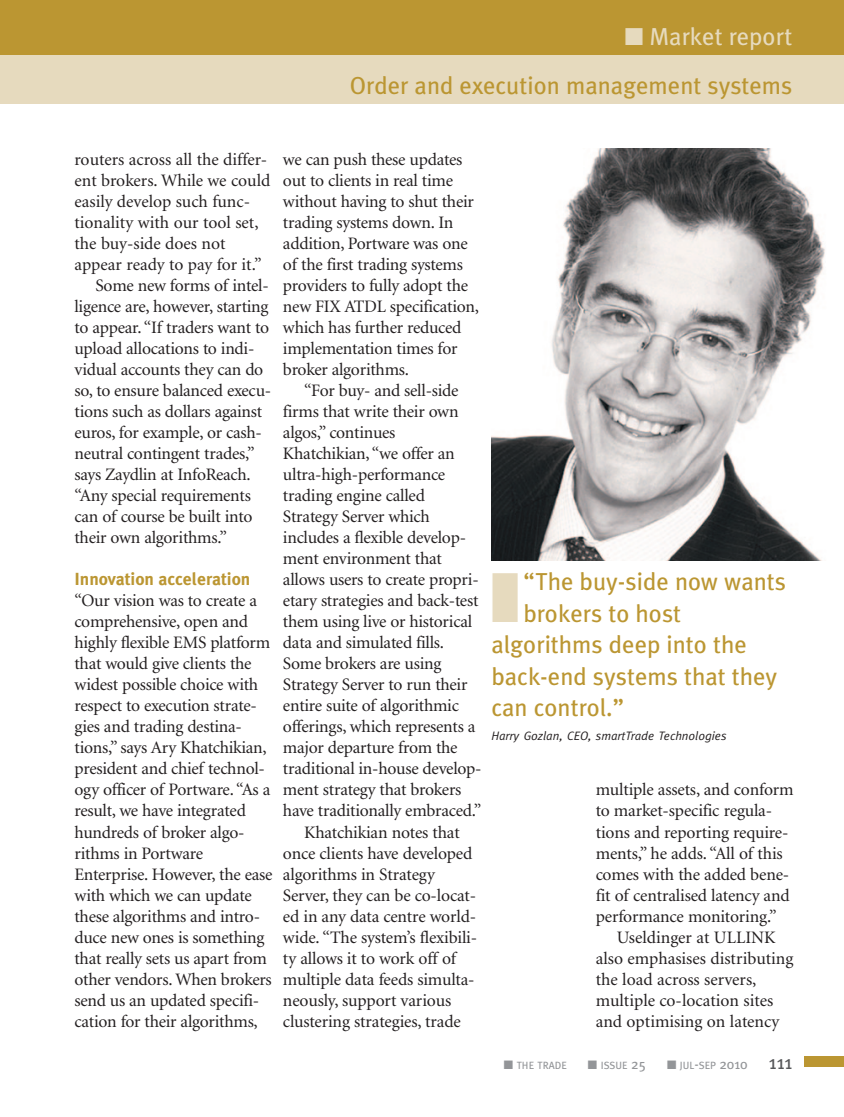
<style>
.page{position:relative;width:844px;height:1117px;background:#fff}
.page>*{position:absolute;margin:0;border:0;box-sizing:border-box;transform-origin:0 0}
.t1{font:24.5px "Meta Plus";color:#bb9632}
.t2{font:24.5px "Meta Plus";color:#e6dabe}
.t3{font:17.5px/21px "Minion";letter-spacing:-.015em;color:#231f20}
.t4{font:700 17.5px "Meta Plus";color:#bb9632}
.t5{font:italic 12.25px "Meta";color:#231f20}
.t6{font:10.5px "Meta Plus";color:#939598}
.s1{color:#e6dabe}
.s2{font-size:14px}
.s3{font-size:19.25px;color:#57585a}
</style>
<div class="page">
<div style="left:804px;top:1055px;width:39px;height:11px;background:#bb9632"></div>
<div style="left:0;top:45px;width:843px;height:59px;background:#e6dabe"></div>
<div style="left:0;top:0;width:843px;height:55px;background:#bb9632"></div>
<img style="left:491px;top:149px;width:334px;height:412px">
<h1 class="t2" style="left:624px;top:22px;width:169px">■ Market report</h1>
<h1 class="t1" style="left:350px;top:72px;width:444px">Order and execution management systems</h1>
<p class="t3" style="left:74px;top:149px;width:194px">routers across all the differ-</p>
<p class="t3" style="left:74px;top:170px;width:197px">ent brokers. While we could</p>
<p class="t3" style="left:74px;top:191px;width:177px">easily develop such func-</p>
<p class="t3" style="left:74px;top:212px;width:185px">tionality with our tool set,</p>
<p class="t3" style="left:74px;top:233px;width:153px">the buy-side does not</p>
<p class="t3" style="left:74px;top:254px;width:188px">appear ready to pay for it.”</p>
<p class="t3" style="left:95px;top:275px;width:175px">Some new forms of intel-</p>
<p class="t3" style="left:74px;top:296px;width:195px">ligence are, however, starting</p>
<p class="t3" style="left:74px;top:317px;width:196px">to appear. “If traders want to</p>
<p class="t3" style="left:74px;top:338px;width:181px">upload allocations to indi-</p>
<p class="t3" style="left:74px;top:359px;width:190px">vidual accounts they can do</p>
<p class="t3" style="left:74px;top:380px;width:198px">so, to ensure balanced execu-</p>
<p class="t3" style="left:74px;top:401px;width:189px">tions such as dollars against</p>
<p class="t3" style="left:74px;top:422px;width:189px">euros, for example, or cash-</p>
<p class="t3" style="left:74px;top:443px;width:182px">neutral contingent trades,”</p>
<p class="t3" style="left:74px;top:464px;width:178px">says Zaydlin at InfoReach.</p>
<p class="t3" style="left:74px;top:485px;width:178px">“Any special requirements</p>
<p class="t3" style="left:74px;top:506px;width:179px">can of course be built into</p>
<p class="t3" style="left:74px;top:527px;width:154px">their own algorithms.”</p>
<p class="t4" style="left:74px;top:569px;width:177px">Innovation acceleration</p>
<p class="t3" style="left:74px;top:590px;width:199px">“Our vision was to create a comprehensive, open and highly flexible EMS platform that would give clients the widest possible choice with respect to execution strate&shy;gies and trading destina&shy;tions,” says Ary Khatchikian, president and chief technol&shy;ogy officer of Portware. “As a result, we have integrated hundreds of broker algo&shy;rithms in Portware<br>Enterprise. However, the ease with which we can update these algorithms and intro&shy;duce new ones is something that really sets us apart from other vendors. When brokers send us an updated specifi&shy;cation for their algorithms,</p>
<p class="t3" style="left:283px;top:149px;width:197px">we can push these updates out to clients in real time without having to shut their trading systems down. In addition, Portware was one of the first trading systems providers to fully adopt the new FIX ATDL specification, which has further reduced implementation times for broker algorithms.</p>
<p class="t3" style="left:304px;top:380px;width:156px">“For buy- and sell-side</p>
<p class="t3" style="left:283px;top:401px;width:177px">firms that write their own</p>
<p class="t3" style="left:283px;top:422px;width:114px">algos,” continues</p>
<p class="t3" style="left:283px;top:443px;width:173px">Khatchikian, “we offer an</p>
<p class="t3" style="left:283px;top:464px;width:164px">ultra-high-performance</p>
<p class="t3" style="left:283px;top:485px;width:143px">trading engine called</p>
<p class="t3" style="left:283px;top:506px;width:148px">Strategy Server which</p>
<p class="t3" style="left:283px;top:527px;width:184px">includes a flexible develop-</p>
<p class="t3" style="left:283px;top:548px;width:160px">ment environment that</p>
<p class="t3" style="left:283px;top:569px;width:197px">allows users to create propri-</p>
<p class="t3" style="left:283px;top:590px;width:197px">etary strategies and back-test</p>
<p class="t3" style="left:283px;top:611px;width:191px">them using live or historical</p>
<p class="t3" style="left:283px;top:632px;width:162px">data and simulated fills.</p>
<p class="t3" style="left:283px;top:653px;width:160px">Some brokers are using</p>
<p class="t3" style="left:283px;top:674px;width:186px">Strategy Server to run their</p>
<p class="t3" style="left:283px;top:695px;width:177px">entire suite of algorithmic</p>
<p class="t3" style="left:283px;top:716px;width:194px">offerings, which represents a</p>
<p class="t3" style="left:283px;top:737px;width:176px">major departure from the</p>
<p class="t3" style="left:283px;top:758px;width:200px">traditional in-house develop-</p>
<p class="t3" style="left:283px;top:779px;width:180px">ment strategy that brokers</p>
<p class="t3" style="left:283px;top:800px;width:200px">have traditionally embraced.”</p>
<p class="t3" style="left:304px;top:821px;width:157px">Khatchikian notes that</p>
<p class="t3" style="left:283px;top:842px;width:191px">once clients have developed</p>
<p class="t3" style="left:283px;top:863px;width:153px">algorithms in Strategy</p>
<p class="t3" style="left:283px;top:884px;width:195px">Server, they can be co-locat-</p>
<p class="t3" style="left:283px;top:905px;width:194px">ed in any data centre world-</p>
<p class="t3" style="left:283px;top:926px;width:195px">wide. “The system’s flexibili-</p>
<p class="t3" style="left:283px;top:947px;width:174px">ty allows it to work off of</p>
<p class="t3" style="left:283px;top:968px;width:193px">multiple data feeds simulta-</p>
<p class="t3" style="left:283px;top:989px;width:170px">neously, support various</p>
<p class="t3" style="left:283px;top:1010px;width:179px">clustering strategies, trade</p>
<h1 class="t1" style="left:491px;top:567px;width:296px"><span class="s1">■</span> “The buy-side now wants</h1>
<h1 class="t1" style="left:523px;top:599px;width:159px">brokers to host</h1>
<h1 class="t1" style="left:491px;top:630px;width:257px">algorithms deep into the</h1>
<h1 class="t1" style="left:491px;top:662px;width:287px">back-end systems that they</h1>
<h1 class="t1" style="left:491px;top:693px;width:134px">can control.”</h1>
<p class="t5" style="left:491px;top:728px;width:236px">Harry Gozlan, CEO, smartTrade Technologies</p>
<p class="t3" style="left:595px;top:779px;width:199px">multiple assets, and conform</p>
<p class="t3" style="left:595px;top:800px;width:178px">to market-specific regula-</p>
<p class="t3" style="left:595px;top:821px;width:194px">tions and reporting require-</p>
<p class="t3" style="left:595px;top:842px;width:188px">ments,” he adds. “All of this</p>
<p class="t3" style="left:595px;top:863px;width:195px">comes with the added bene-</p>
<p class="t3" style="left:595px;top:884px;width:195px">fit of centralised latency and</p>
<p class="t3" style="left:595px;top:905px;width:182px">performance monitoring.”</p>
<p class="t3" style="left:616px;top:926px;width:160px">Useldinger at ULLINK</p>
<p class="t3" style="left:595px;top:947px;width:199px">also emphasises distributing</p>
<p class="t3" style="left:595px;top:968px;width:162px">the load across servers,</p>
<p class="t3" style="left:595px;top:989px;width:179px">multiple co-location sites</p>
<p class="t3" style="left:595px;top:1010px;width:185px">and optimising on latency</p>
<p class="t6" style="left:504px;top:1058px;width:64px">■ THE TRADE</p>
<p class="t6" style="left:587px;top:1058px;width:60px">■ ISSUE <span class="s2">25</span></p>
<p class="t6" style="left:667px;top:1058px;width:127px">■ JUL<span class="s2">-</span>SEP <span class="s2">2010</span> <span class="s3">111</span></p>
</div>
